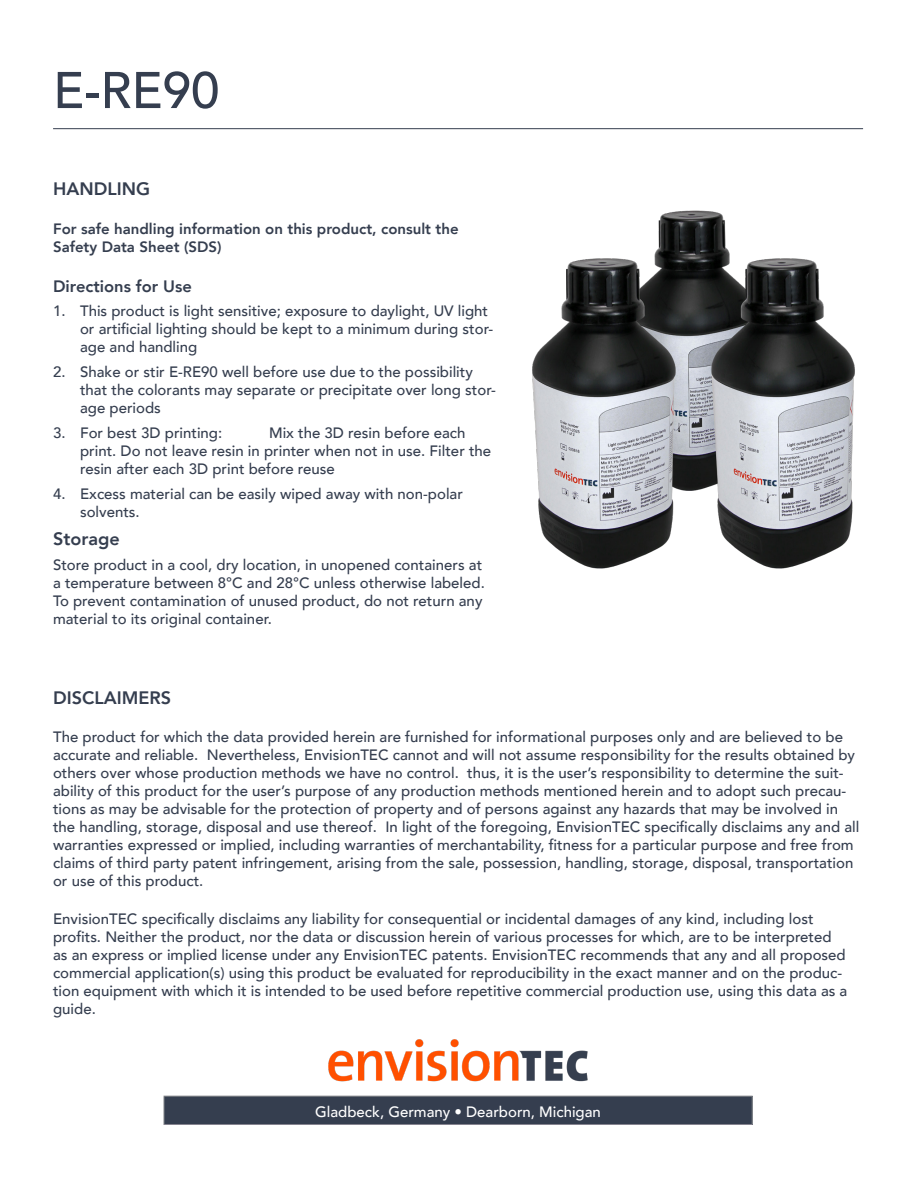
<style>
.page{position:relative;width:918px;height:1188px;background:#fff}
.page>*{position:absolute;margin:0;border:0;box-sizing:border-box;transform-origin:0 0}
.t1{font:500 51px "Avenir";color:#353e4f}
.t2{font:800 18px "Avenir";color:#353e4f}
.t3{font:800 16.5px "Avenir";color:#353e4f}
.t4{font:500 15px/18px "Avenir";color:#353e4f}
.t5{font:800 15px/18px "Avenir";color:#353e4f}
.body{font:500 15px "Avenir";color:#fff}
</style>
<div class="page">
<hr style="left:53px;top:128px;width:810px;height:1px;background:#353e4f">
<div style="left:164px;top:1096px;width:588px;height:28px;background:#353e4f"></div>
<hr style="left:164px;top:1096px;width:589px;height:1px;background:#939598">
<svg style="left:164px;top:1096px;width:1px;height:28px"></svg>
<svg style="left:752px;top:1096px;width:1px;height:28px"></svg>
<hr style="left:164px;top:1124px;width:589px;height:1px;background:#868490">
<img style="left:325px;top:1039px;width:266px;height:57px">
<img style="left:532px;top:210px;width:323px;height:359px">
<p class="t1" style="left:53px;top:46px;width:168px">E-RE90</p>
<h2 class="t2" style="left:53px;top:175px;width:99px">HANDLING</h2>
<h2 class="t5" style="left:53px;top:219px;width:407px">For safe handling information on this product, consult the<br>Safety Data Sheet (SDS)</h2>
<h2 class="t3" style="left:53px;top:273px;width:140px">Directions for Use</h2>
<p class="t4" style="left:80px;top:301px;width:415px;text-indent:-27px">1. This product is light sensitive; exposure to daylight, UV light or artificial lighting should be kept to a minimum during stor&shy;age and handling</p>
<p class="t4" style="left:80px;top:362px;width:417px;text-indent:-27px">2. Shake or stir E-RE90 well before use due to the possibility that the colorants may separate or precipitate over long stor&shy;age periods</p>
<p class="t4" style="left:53px;top:423px;width:171px">3. For best 3D printing:</p>
<p class="t4" style="left:80px;top:423px;width:413px;text-indent:189px">Mix the 3D resin before each print. Do not leave resin in printer when not in use. Filter the resin after each 3D print before reuse</p>
<p class="t4" style="left:80px;top:484px;width:384px;text-indent:-27px">4. Excess material can be easily wiped away with non-polar solvents.</p>
<h2 class="t2" style="left:53px;top:525px;width:68px">Storage</h2>
<h2 class="t4" style="left:53px;top:555px;width:433px">Store product in a cool, dry location, in unopened containers at a temperature between 8°C and 28°C unless otherwise labeled.<br>To prevent contamination of unused product, do not return any material to its original container.</h2>
<h2 class="t2" style="left:53px;top:684px;width:120px">DISCLAIMERS</h2>
<h2 class="t4" style="left:53px;top:727px;width:808px">The product for which the data provided herein are furnished for informational purposes only and are believed to be accurate and reliable. Nevertheless, EnvisionTEC cannot and will not assume responsibility for the results obtained by others over whose production methods we have no control. thus, it is the user’s responsibility to determine the suit&shy;ability of this product for the user’s purpose of any production methods mentioned herein and to adopt such precau&shy;tions as may be advisable for the protection of property and of persons against any hazards that may be involved in the handling, storage, disposal and use thereof. In light of the foregoing, EnvisionTEC specifically disclaims any and all warranties expressed or implied, including warranties of merchantability, fitness for a particular purpose and free from claims of third party patent infringement, arising from the sale, possession, handling, storage, disposal, transportation or use of this product.</h2>
<h2 class="t4" style="left:53px;top:909px;width:796px">EnvisionTEC specifically disclaims any liability for consequential or incidental damages of any kind, including lost profits. Neither the product, nor the data or discussion herein of various processes for which, are to be interpreted as an express or implied license under any EnvisionTEC patents. EnvisionTEC recommends that any and all proposed commercial application(s) using this product be evaluated for reproducibility in the exact manner and on the produc&shy;tion equipment with which it is intended to be used before repetitive commercial production use, using this data as a guide.</h2>
<p class="body" style="left:315px;top:1099px;width:287px">Gladbeck, Germany • Dearborn, Michigan</p>
</div>
